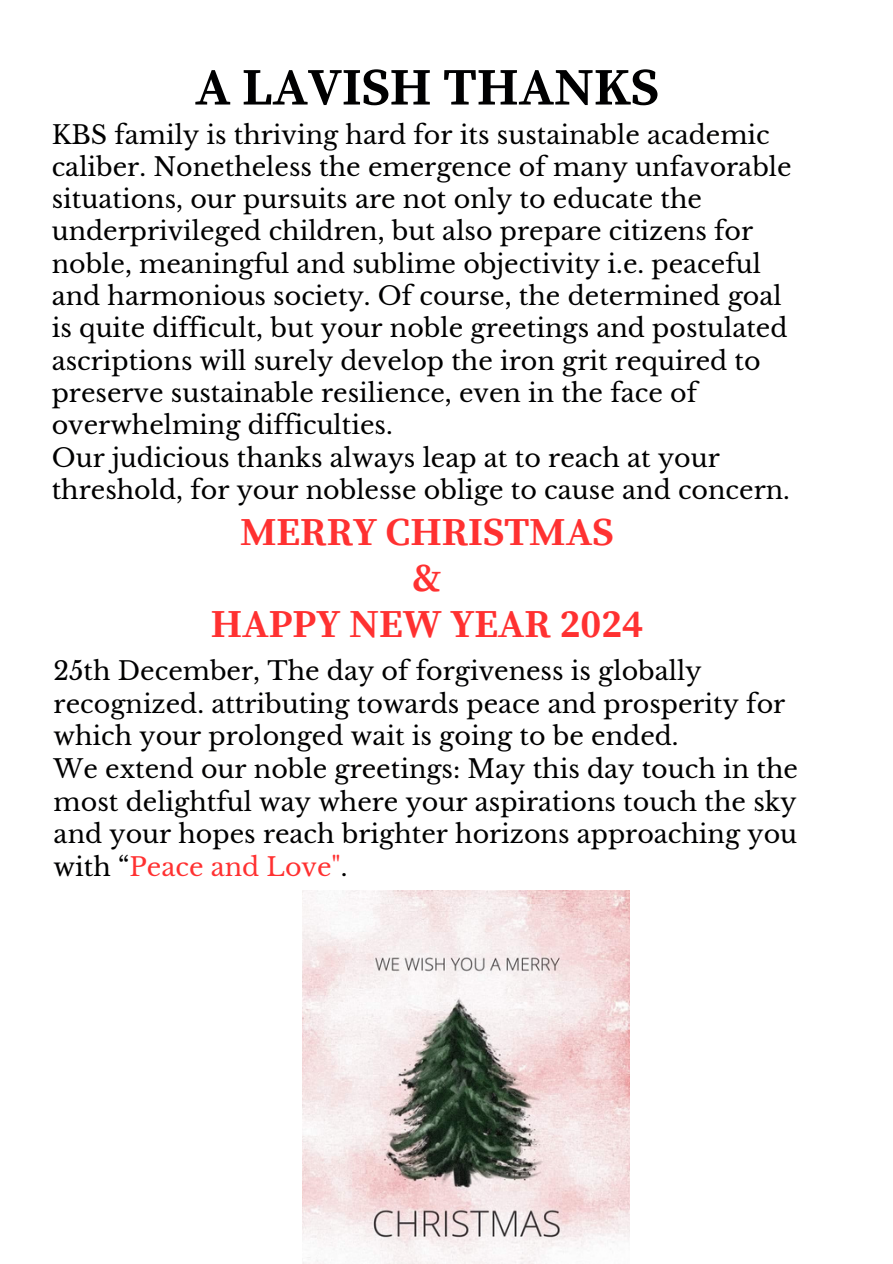
<style>
.page{position:relative;width:893px;height:1264px;background:#fff}
.page>*{position:absolute;margin:0;border:0;box-sizing:border-box;transform-origin:0 0}
.t1{font:700 52.5px "Source Serif Pro";color:#000001}
.t2{font:700 39.45px "Source Serif Pro";color:#ff3131}
.t3{font:25.35px/32.2px "Libre Baskerville";color:#000001}
.s1{color:#ff3131}
</style>
<div class="page">
<img style="left:303px;top:890px;width:326px;height:373px">
<p class="t1" style="left:195px;top:56px;width:465px">A LAVISH THANKS</p>
<p class="t3" style="left:52px;top:118px;width:741px">KBS family is thriving hard for its sustainable academic caliber. Nonetheless the emergence of many unfavorable situations, our pursuits are not only to educate the underprivileged children, but also prepare citizens for noble, meaningful and sublime objectivity i.e. peaceful and harmonious society. Of course, the determined goal is quite difficult, but your noble greetings and postulated ascriptions will surely develop the iron grit required to preserve sustainable resilience, even in the face of overwhelming difficulties.</p>
<p class="t3" style="left:52px;top:441px;width:739px">Our judicious thanks always leap at to reach at your threshold, for your noblesse oblige to cause and concern.</p>
<p class="t2" style="left:240px;top:509px;width:374px">MERRY CHRISTMAS</p>
<p class="t2" style="left:412px;top:555px;width:31px">&amp;</p>
<p class="t2" style="left:211px;top:601px;width:434px">HAPPY NEW YEAR 2024</p>
<p class="t3" style="left:54px;top:654px;width:733px;line-height:32.7px">25th December, The day of forgiveness is globally recognized. attributing towards peace and prosperity for which your prolonged wait is going to be ended.</p>
<p class="t3" style="left:54px;top:752px;width:745px;line-height:32.7px;text-align:justify">We extend our noble greetings: May this day touch in the most delightful way where your aspirations touch the sky and your hopes reach brighter horizons approaching you with “<span class="s1">Peace and Love"</span>.</p>
</div>
